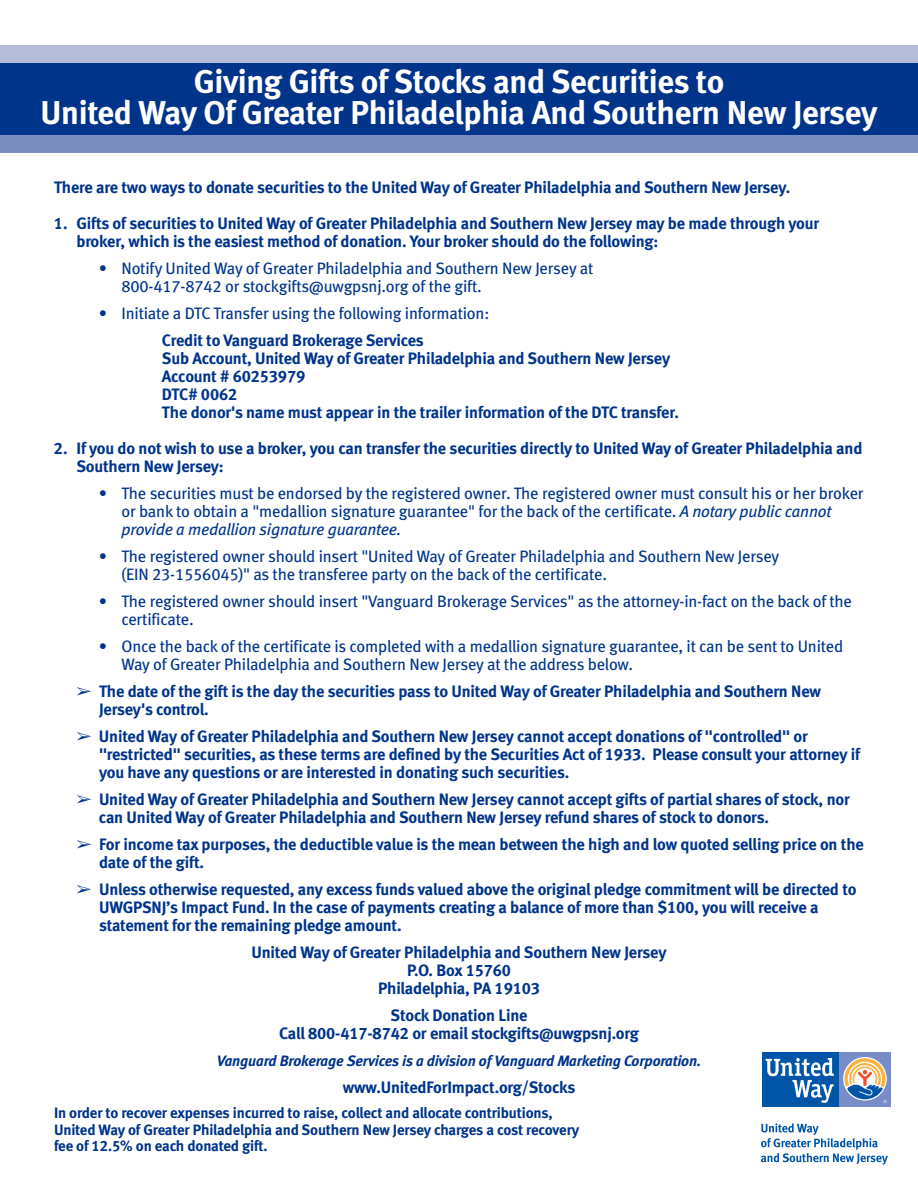
<style>
.page{position:relative;width:918px;height:1188px;background:#fff}
.page>*{position:absolute;margin:0;border:0;box-sizing:border-box;transform-origin:0 0}
.t1{font:33px/31.5px "Meta Bold LF";letter-spacing:-.01em;color:#fff;text-align:center}
.t2{font:16.5px/18px "Meta Bold LF";letter-spacing:-.01em;color:#00348a}
.t3{font:16.5px/18px "Meta Book LF";letter-spacing:-.01em;color:#00348a}
.t4{font:15px/16.5px "Meta Bold LF";letter-spacing:-.01em;color:#00348a}
.t5{font:italic 15px "Meta Bold LF";letter-spacing:-.01em;color:#00348a}
.s1{font-style:italic}
</style>
<div class="page">
<div style="left:0;top:63px;width:918px;height:72px;background:#00348a"></div>
<div style="left:0;top:135px;width:918px;height:18px;background:#7b8ec0"></div>
<div style="left:0;top:45px;width:918px;height:18px;background:#b5bddb"></div>
<div style="left:839px;top:1052px;width:52px;height:54px;background:#788dc7"></div>
<div style="left:762px;top:1052px;width:77px;height:54px;background:#0155a7"></div>
<svg style="left:843px;top:1057px;width:44px;height:44px"></svg>
<svg style="left:766px;top:1058px;width:68px;height:45px"></svg>
<svg style="left:844px;top:1058px;width:43px;height:45px"></svg>
<svg style="left:761px;top:1123px;width:127px;height:42px"></svg>
<h1 class="t1" style="left:40px;top:68px;width:839px">Giving Gifts of Stocks and Securities to<br>United Way Of Greater Philadelphia And Southern New Jersey</h1>
<p class="t2" style="left:54px;top:180px;width:738px">There are two ways to donate securities to the United Way of Greater Philadelphia and Southern New Jersey.</p>
<p class="t2" style="left:76px;top:216px;width:744px;text-indent:-22px">1. Gifts of securities to United Way of Greater Philadelphia and Southern New Jersey may be made through your broker, which is the easiest method of donation. Your broker should do the following:</p>
<p class="t3" style="left:121px;top:261px;width:473px;text-indent:-22px">• Notify United Way of Greater Philadelphia and Southern New Jersey at<br>800-417-8742 or stockgifts@uwgpsnj.org of the gift.</p>
<p class="t3" style="left:99px;top:306px;width:392px">• Initiate a DTC Transfer using the following information:</p>
<p class="t2" style="left:162px;top:333px;width:519px">Credit to Vanguard Brokerage Services<br>Sub Account, United Way of Greater Philadelphia and Southern New Jersey Account # 60253979<br>DTC# 0062<br>The donor's name must appear in the trailer information of the DTC transfer.</p>
<p class="t2" style="left:76px;top:441px;width:787px;text-indent:-22px">2. If you do not wish to use a broker, you can transfer the securities directly to United Way of Greater Philadelphia and<br>Southern New Jersey:</p>
<p class="t3" style="left:121px;top:486px;width:744px;text-indent:-22px">• The securities must be endorsed by the registered owner. The registered owner must consult his or her broker or bank to obtain a "medallion signature guarantee" for the back of the certificate. <span class="s1">A notary public cannot provide a medallion signature guarantee.</span></p>
<p class="t3" style="left:121px;top:549px;width:659px;text-indent:-23px">• The registered owner should insert "United Way of Greater Philadelphia and Southern New Jersey (EIN 23-1556045)" as the transferee party on the back of the certificate.</p>
<p class="t3" style="left:121px;top:594px;width:732px;text-indent:-23px">• The registered owner should insert "Vanguard Brokerage Services" as the attorney-in-fact on the back of the certificate.</p>
<p class="t3" style="left:121px;top:639px;width:723px;text-indent:-23px">• Once the back of the certificate is completed with a medallion signature guarantee, it can be sent to United<br>Way of Greater Philadelphia and Southern New Jersey at the address below.</p>
<p class="t2" style="left:99px;top:684px;width:724px;text-indent:-22px">➢ The date of the gift is the day the securities pass to United Way of Greater Philadelphia and Southern New<br>Jersey's control.</p>
<p class="t2" style="left:99px;top:729px;width:763px;text-indent:-23px">➢ United Way of Greater Philadelphia and Southern New Jersey cannot accept donations of "controlled" or "restricted" securities, as these terms are defined by the Securities Act of 1933. Please consult your attorney if you have any questions or are interested in donating such securities.</p>
<p class="t2" style="left:99px;top:792px;width:752px;text-indent:-22px">➢ United Way of Greater Philadelphia and Southern New Jersey cannot accept gifts of partial shares of stock, nor can United Way of Greater Philadelphia and Southern New Jersey refund shares of stock to donors.</p>
<p class="t2" style="left:99px;top:837px;width:766px;text-indent:-23px">➢ For income tax purposes, the deductible value is the mean between the high and low quoted selling price on the date of the gift.</p>
<p class="t2" style="left:99px;top:882px;width:759px;text-indent:-23px">➢ Unless otherwise requested, any excess funds valued above the original pledge commitment will be directed to<br>UWGPSNJ’s Impact Fund. In the case of payments creating a balance of more than $100, you will receive a statement for the remaining pledge amount.</p>
<p class="t2" style="left:252px;top:945px;width:417px;text-align:center">United Way of Greater Philadelphia and Southern New Jersey<br>P.O. Box 15760<br>Philadelphia, PA 19103</p>
<p class="t2" style="left:279px;top:1008px;width:361px;text-align:center">Stock Donation Line<br>Call 800-417-8742 or email stockgifts@uwgpsnj.org</p>
<p class="t5" style="left:217px;top:1055px;width:486px">Vanguard Brokerage Services is a division of Vanguard Marketing Corporation.</p>
<p class="t2" style="left:343px;top:1080px;width:234px">www.UnitedForImpact.org/Stocks</p>
<p class="t4" style="left:54px;top:1106px;width:527px">In order to recover expenses incurred to raise, collect and allocate contributions,<br>United Way of Greater Philadelphia and Southern New Jersey charges a cost recovery fee of 12.5% on each donated gift.</p>
</div>
